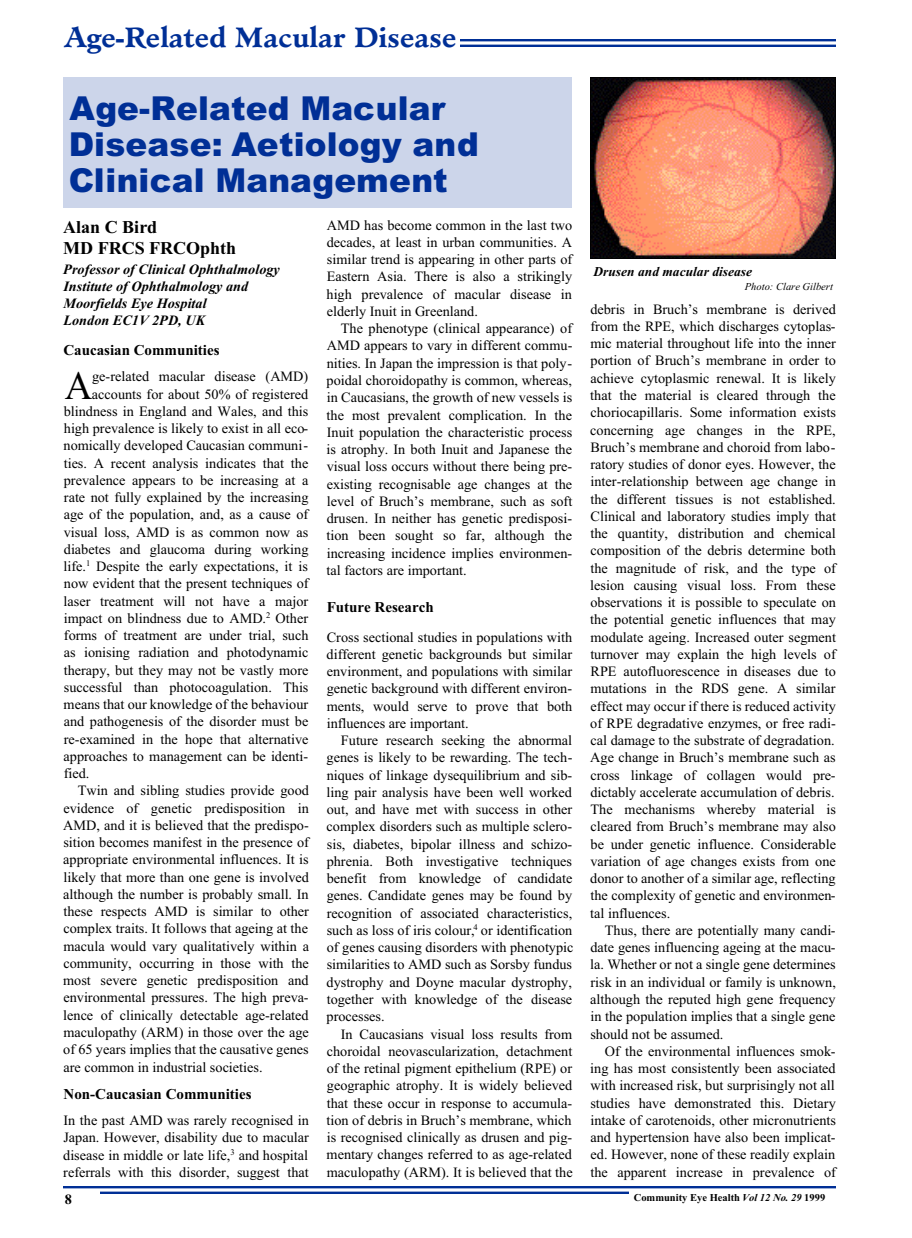
<style>
.page{position:relative;width:912px;height:1238px;background:#fff}
.page>*{position:absolute;margin:0;border:0;box-sizing:border-box;transform-origin:0 0}
.t1{font:40.2px "Times";color:#000;scale:.95 1}
.t2{font:900 33px/36px "Arial";letter-spacing:.005em;color:#002f96}
.t3{font:700 27px "Minister";color:#002f96}
.t4{font:700 18px/21px "Times New Roman";color:#000}
.t5{font:700 15px "Times New Roman";color:#000}
.t6{font:14.25px/17.2px "Times";color:#000;text-align:justify}
.t7{font:italic 700 14.25px/17.2px "Times New Roman";color:#000}
.t8{font:700 14.25px "Times New Roman";color:#000}
.t9{font:italic 700 13.5px "Times New Roman";color:#000}
.t10{font:700 10.5px "Times New Roman";color:#000}
.t11{font:italic 10.5px "Times New Roman";color:#000}
.s1{font-style:italic}
</style>
<div class="page">
<img style="left:63px;top:1186px;width:772px;height:7px">
<div style="left:63px;top:1190px;width:36px;height:28px;background:#fff"></div>
<div style="left:629px;top:1190px;width:206px;height:15px;background:#fff"></div>
<img style="left:460px;top:39px;width:375px;height:8px">
<div style="left:63px;top:77px;width:509px;height:131px;background:#ccd5ea"></div>
<img style="left:590px;top:77px;width:245px;height:181px">
<h3 class="t3" style="left:65px;top:26px;width:393px">Age-Related Macular Disease</h3>
<h2 class="t2" style="left:69px;top:89px;width:412px">Age-Related Macular<br>D i s e a s e: Aetiology and<br>Clinical Management</h2>
<p class="t4" style="left:63px;top:216px;width:174px">Alan C Bird<br>MD FRCS FRCOphth</p>
<p class="t7" style="left:63px;top:260px;width:218px">Professor of Clinical Ophthalmology<br>Institute of Ophthalmology and<br>Moorfields Eye Hospital<br>London EC1V 2PD, UK</p>
<p class="t5" style="left:63px;top:342px;width:158px">Caucasian Communities</p>
<h1 class="t1" style="left:65px;top:363px;width:31px">A</h1>
<p class="t6" style="left:92px;top:368px;width:218px">ge-related macular disease (AMD)</p>
<p class="t6" style="left:92px;top:385px;width:218px">accounts for about 50% of registered</p>
<p class="t6" style="left:64px;top:402px;width:246px">blindness in England and Wales, and this</p>
<p class="t6" style="left:64px;top:419px;width:246px">high prevalence is likely to exist in all eco-</p>
<p class="t6" style="left:64px;top:437px;width:246px">nomically developed Caucasian communi-</p>
<p class="t6" style="left:64px;top:454px;width:246px">ties. A recent analysis indicates that the</p>
<p class="t6" style="left:64px;top:471px;width:246px">prevalence appears to be increasing at a</p>
<p class="t6" style="left:64px;top:488px;width:246px">rate not fully explained by the increasing</p>
<p class="t6" style="left:64px;top:506px;width:246px">age of the population, and, as a cause of</p>
<p class="t6" style="left:64px;top:523px;width:246px">visual loss, AMD is as common now as</p>
<p class="t6" style="left:64px;top:540px;width:246px">diabetes and glaucoma during working</p>
<p class="t6" style="left:64px;top:557px;width:246px">life.<sup>1</sup> Despite the early expectations, it is</p>
<p class="t6" style="left:64px;top:575px;width:246px">now evident that the present techniques of</p>
<p class="t6" style="left:64px;top:592px;width:246px">laser treatment will not have a major</p>
<p class="t6" style="left:64px;top:609px;width:246px">impact on blindness due to AMD.<sup>2</sup> Other</p>
<p class="t6" style="left:64px;top:626px;width:246px">forms of treatment are under trial, such</p>
<p class="t6" style="left:64px;top:644px;width:246px">as ionising radiation and photodynamic</p>
<p class="t6" style="left:64px;top:661px;width:246px">therapy, but they may not be vastly more</p>
<p class="t6" style="left:64px;top:678px;width:246px">successful than photocoagulation. This</p>
<p class="t6" style="left:64px;top:695px;width:246px">means that our knowledge of the behaviour</p>
<p class="t6" style="left:64px;top:713px;width:246px">and pathogenesis of the disorder must be</p>
<p class="t6" style="left:64px;top:730px;width:246px">re-examined in the hope that alternative</p>
<p class="t6" style="left:64px;top:747px;width:246px">approaches to management can be identi-</p>
<p class="t6" style="left:64px;top:764px;width:27px">fied.</p>
<p class="t6" style="left:78px;top:782px;width:233px">Twin and sibling studies provide good</p>
<p class="t6" style="left:63px;top:799px;width:247px">evidence of genetic predisposition in</p>
<p class="t6" style="left:63px;top:816px;width:247px">AMD, and it is believed that the predispo-</p>
<p class="t6" style="left:63px;top:833px;width:247px">sition becomes manifest in the presence of</p>
<p class="t6" style="left:63px;top:851px;width:247px">appropriate environmental influences. It is</p>
<p class="t6" style="left:63px;top:868px;width:247px">likely that more than one gene is involved</p>
<p class="t6" style="left:63px;top:885px;width:247px">although the number is probably small. In</p>
<p class="t6" style="left:63px;top:902px;width:247px">these respects AMD is similar to other</p>
<p class="t6" style="left:63px;top:920px;width:246px">complex traits. It follows that ageing at the</p>
<p class="t6" style="left:64px;top:937px;width:247px">macula would vary qualitatively within a</p>
<p class="t6" style="left:63px;top:954px;width:247px">community, occurring in those with the</p>
<p class="t6" style="left:63px;top:971px;width:247px">most severe genetic predisposition and</p>
<p class="t6" style="left:63px;top:989px;width:247px">environmental pressures. The high preva-</p>
<p class="t6" style="left:63px;top:1006px;width:247px">lence of clinically detectable age-related</p>
<p class="t6" style="left:63px;top:1023px;width:247px">maculopathy (ARM) in those over the age</p>
<p class="t6" style="left:63px;top:1040px;width:247px">of 65 years implies that the causative genes</p>
<p class="t6" style="left:63px;top:1058px;width:201px">are common in industrial societies.</p>
<p class="t5" style="left:64px;top:1085px;width:189px">Non-Caucasian Communities</p>
<p class="t6" style="left:63px;top:1111px;width:247px">In the past AMD was rarely recognised in Japan. However, disability due to macular disease in middle or late life,<sup>3</sup> and hospital referrals with this disorder, suggest that</p>
<p class="t6" style="left:326px;top:216px;width:247px">AMD has become common in the last two decades, at least in urban communities. A similar trend is appearing in other parts of Eastern Asia. There is also a strikingly high prevalence of macular disease in elderly Inuit in Greenland.</p>
<p class="t6" style="left:326px;top:320px;width:247px;text-indent:14px">The phenotype (clinical appearance) of AMD appears to vary in different commu&shy;nities. In Japan the impression is that poly&shy;poidal choroidopathy is common, whereas, in Caucasians, the growth of new vessels is the most prevalent complication. In the Inuit population the characteristic process is atrophy. In both Inuit and Japanese the visual loss occurs without there being pre&shy;existing recognisable age changes at the level of Bruch’s membrane, such as soft drusen. In neither has genetic predisposi&shy;tion been sought so far, although the increasing incidence implies environmen&shy;tal factors are important.</p>
<p class="t5" style="left:327px;top:599px;width:109px">Future Research</p>
<p class="t6" style="left:327px;top:628px;width:247px">Cross sectional studies in populations with different genetic backgrounds but similar environment, and populations with similar genetic background with different environ&shy;ments, would serve to prove that both influences are important.</p>
<p class="t6" style="left:326px;top:731px;width:248px;text-indent:14px">Future research seeking the abnormal genes is likely to be rewarding. The tech&shy;niques of linkage dysequilibrium and sib&shy;ling pair analysis have been well worked out, and have met with success in other complex disorders such as multiple sclero&shy;sis, diabetes, bipolar illness and schizo&shy;phrenia. Both investigative techniques benefit from knowledge of candidate genes. Candidate genes may be found by recognition of associated characteristics, such as loss of iris colour,<sup>4</sup> or identification of genes causing disorders with phenotypic similarities to AMD such as Sorsby fundus dystrophy and Doyne macular dystrophy, together with knowledge of the disease processes.</p>
<p class="t6" style="left:326px;top:1025px;width:248px;text-indent:14px">In Caucasians visual loss results from choroidal neovascularization, detachment of the retinal pigment epithelium (RPE) or geographic atrophy. It is widely believed that these occur in response to accumula&shy;tion of debris in Bruch’s membrane, which is recognised clinically as drusen and pig&shy;mentary changes referred to as age-related maculopathy (ARM). It is believed that the</p>
<p class="t9" style="left:593px;top:264px;width:160px">Drusen and macular disease</p>
<p class="t11" style="left:745px;top:280px;width:90px">Photo: Clare Gilbert</p>
<p class="t6" style="left:590px;top:300px;width:247px">debris in Bruch’s membrane is derived from the RPE, which discharges cytoplas&shy;mic material throughout life into the inner portion of Bruch’s membrane in order to achieve cytoplasmic renewal. It is likely that the material is cleared through the choriocapillaris. Some information exists concerning age changes in the RPE, Bruch’s membrane and choroid from labo&shy;ratory studies of donor eyes. However, the inter-relationship between age change in the different tissues is not established.<br>Clinical and laboratory studies imply that the quantity, distribution and chemical composition of the debris determine both the magnitude of risk, and the type of lesion causing visual loss. From these observations it is possible to speculate on the potential genetic influences that may modulate ageing. Increased outer segment turnover may explain the high levels of RPE autofluorescence in diseases due to mutations in the RDS gene. A similar effect may occur if there is reduced activity of RPE degradative enzymes, or free radi&shy;cal damage to the substrate of degradation.<br>Age change in Bruch’s membrane such as cross linkage of collagen would pre&shy;dictably accelerate accumulation of debris.<br>The mechanisms whereby material is cleared from Bruch’s membrane may also be under genetic influence. Considerable variation of age changes exists from one donor to another of a similar age, reflecting the complexity of genetic and environmen&shy;tal influences.</p>
<p class="t6" style="left:590px;top:921px;width:247px;text-indent:15px">Thus, there are potentially many candi&shy;date genes influencing ageing at the macu&shy;la. Whether or not a single gene determines risk in an individual or family is unknown, although the reputed high gene frequency in the population implies that a single gene should not be assumed.</p>
<p class="t6" style="left:590px;top:1042px;width:247px;text-indent:14px">Of the environmental influences smok&shy;ing has most consistently been associated with increased risk, but surprisingly not all studies have demonstrated this. Dietary intake of carotenoids, other micronutrients and hypertension have also been implicat&shy;ed. However, none of these readily explain the apparent increase in prevalence of</p>
<p class="t8" style="left:65px;top:1191px;width:9px">8</p>
<p class="t10" style="left:634px;top:1191px;width:193px">Community Eye Health <span class="s1">Vol 12 No. 29</span> 1999</p>
</div>
